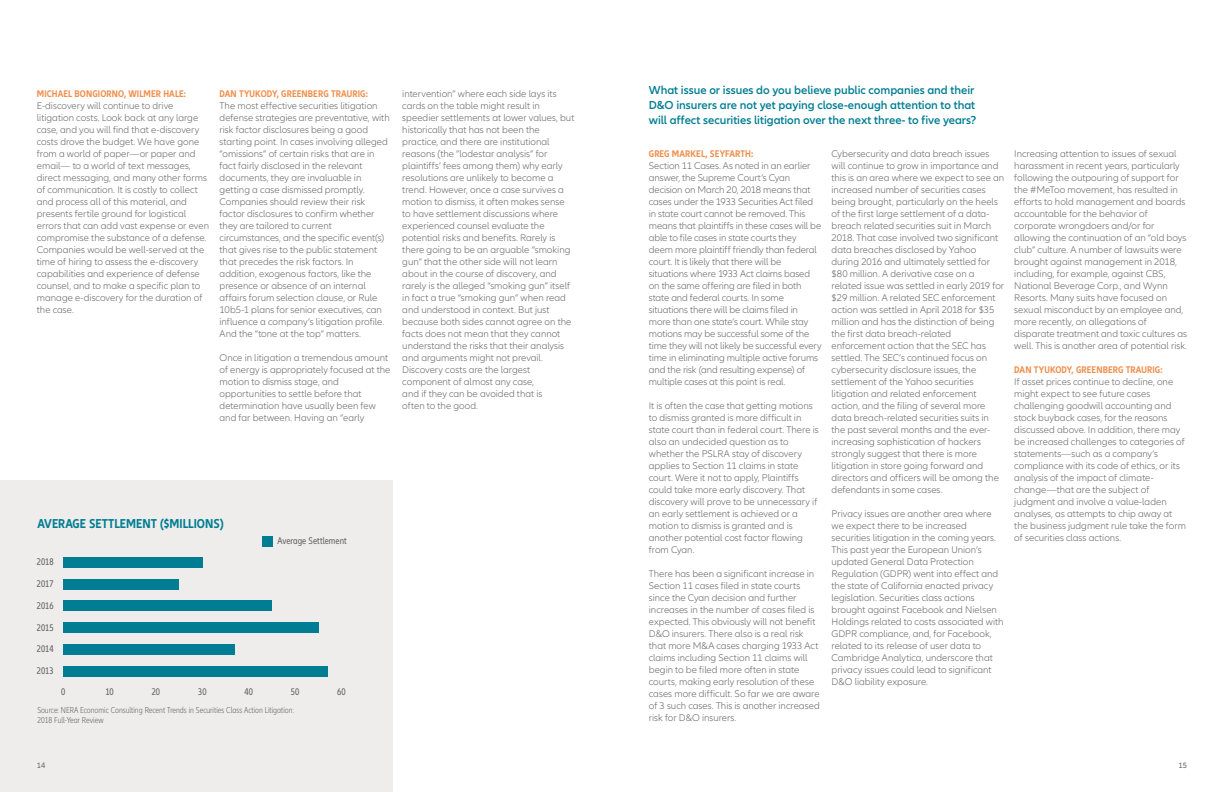
<style>
.page{position:relative;width:1224px;height:792px;background:#fff}
.page>*{position:absolute;margin:0;border:0;box-sizing:border-box;transform-origin:0 0}
.t1{font:700 condensed 13.4px "Allianz Neo";color:#007d92}
.t2{font:600 12px/15px "Allianz Neo";letter-spacing:-.005em;color:#007d92}
.t3{font:300 10px/12px "Allianz Neo";letter-spacing:-.005em;color:#646567}
.t4{font:700 condensed 10px "Allianz Neo";letter-spacing:.01em;color:#f08f4c}
.t5{font:condensed 10px "Allianz Neo";color:#646567}
.t6{font:300 condensed 8.9px/10.7px "Allianz Neo";color:#646567}
.t7{font:8px "Allianz Neo";color:#646567}
</style>
<div class="page">
<div style="left:0;top:481px;width:392px;height:311px;background:#eeedeb"></div>
<div style="left:63px;top:666px;width:265px;height:11px;background:#007d92"></div>
<div style="left:63px;top:644px;width:172px;height:11px;background:#007d92"></div>
<div style="left:63px;top:622px;width:255px;height:11px;background:#007d92"></div>
<div style="left:63px;top:600px;width:209px;height:11px;background:#007d92"></div>
<div style="left:63px;top:579px;width:116px;height:10px;background:#007d92"></div>
<div style="left:63px;top:557px;width:139px;height:11px;background:#007d92"></div>
<div style="left:262px;top:536px;width:10px;height:10px;background:#007d92"></div>
<p class="t4" style="left:37px;top:88px;width:151px">MICHAEL BONGIORNO, WILMER HALE:</p>
<p class="t3" style="left:37px;top:100px;width:174px">E-discovery will continue to drive litigation costs. Look back at any large case, and you will find that e-discovery costs drove the budget. We have gone from a world of paper—or paper and email— to a world of text messages, direct messaging, and many other forms of communication. It is costly to collect and process all of this material, and presents fertile ground for logistical errors that can add vast expense or even compromise the substance of a defense.<br>Companies would be well-served at the time of hiring to assess the e-discovery capabilities and experience of defense counsel, and to make a specific plan to manage e-discovery for the duration of the case.</p>
<p class="t4" style="left:220px;top:88px;width:150px">DAN TYUKODY, GREENBERG TRAURIG:</p>
<p class="t3" style="left:220px;top:100px;width:172px">The most effective securities litigation defense strategies are preventative, with risk factor disclosures being a good starting point. In cases involving alleged “omissions” of certain risks that are in fact fairly disclosed in the relevant documents, they are invaluable in getting a case dismissed promptly.<br>Companies should review their risk factor disclosures to confirm whether they are tailored to current circumstances, and the specific event(s) that gives rise to the public statement that precedes the risk factors. In addition, exogenous factors, like the presence or absence of an internal affairs forum selection clause, or Rule 10b5-1 plans for senior executives, can influence a company’s litigation profile.<br>And the “tone at the top” matters.</p>
<p class="t3" style="left:220px;top:352px;width:172px">Once in litigation a tremendous amount of energy is appropriately focused at the motion to dismiss stage, and opportunities to settle before that determination have usually been few and far between. Having an “early</p>
<h1 class="t1" style="left:37px;top:516px;width:188px">AVERAGE SETTLEMENT ($MILLIONS)</h1>
<p class="t5" style="left:37px;top:556px;width:18px">2018</p>
<p class="t5" style="left:37px;top:578px;width:18px">2017</p>
<p class="t5" style="left:37px;top:600px;width:18px">2016</p>
<p class="t5" style="left:37px;top:622px;width:18px">2015</p>
<p class="t5" style="left:37px;top:643px;width:18px">2014</p>
<p class="t5" style="left:37px;top:665px;width:18px">2013</p>
<p class="t5" style="left:277px;top:535px;width:71px">Average Settlement</p>
<p class="t5" style="left:61px;top:686px;width:6px">0</p>
<p class="t5" style="left:105px;top:686px;width:10px">10</p>
<p class="t5" style="left:152px;top:686px;width:10px">20</p>
<p class="t5" style="left:198px;top:686px;width:10px">30</p>
<p class="t5" style="left:245px;top:686px;width:10px">40</p>
<p class="t5" style="left:291px;top:686px;width:10px">50</p>
<p class="t5" style="left:337px;top:686px;width:10px">60</p>
<p class="t6" style="left:37px;top:705px;width:258px">Source: NERA Economic Consulting Recent Trends in Securities Class Action Litigation:<br>2018 Full-Year Review</p>
<p class="t3" style="left:402px;top:88px;width:174px">intervention” where each side lays its cards on the table might result in speedier settlements at lower values, but historically that has not been the practice, and there are institutional reasons (the “lodestar analysis” for plaintiffs’ fees among them) why early resolutions are unlikely to become a trend. However, once a case survives a motion to dismiss, it often makes sense to have settlement discussions where experienced counsel evaluate the potential risks and benefits. Rarely is there going to be an arguable “smoking gun” that the other side will not learn about in the course of discovery, and rarely is the alleged “smoking gun” itself in fact a true “smoking gun” when read and understood in context. But just because both sides cannot agree on the facts does not mean that they cannot understand the risks that their analysis and arguments might not prevail.<br>Discovery costs are the largest component of almost any case,<br>and if they can be avoided that is<br>often to the good.</p>
<p class="t2" style="left:649px;top:83px;width:329px">What issue or issues do you believe public companies and their<br>D&amp;O insurers are not yet paying close-enough attention to that will affect securities litigation over the next three- to five years?</p>
<p class="t3" style="left:832px;top:148px;width:174px">Cybersecurity and data breach issues will continue to grow in importance and this is an area where we expect to see an increased number of securities cases being brought, particularly on the heels of the first large settlement of a data&shy;breach related securities suit in March 2018. That case involved two significant data breaches disclosed by Yahoo during 2016 and ultimately settled for $80 million. A derivative case on a related issue was settled in early 2019 for $29 million. A related SEC enforcement action was settled in April 2018 for $35 million and has the distinction of being the first data breach-related enforcement action that the SEC has settled. The SEC’s continued focus on cybersecurity disclosure issues, the settlement of the Yahoo securities litigation and related enforcement action, and the filing of several more data breach-related securities suits in the past several months and the ever&shy;increasing sophistication of hackers strongly suggest that there is more litigation in store going forward and directors and officers will be among the defendants in some cases.</p>
<p class="t3" style="left:832px;top:508px;width:174px">Privacy issues are another area where we expect there to be increased securities litigation in the coming years.<br>This past year the European Union’s updated General Data Protection Regulation (GDPR) went into effect and the state of California enacted privacy legislation. Securities class actions brought against Facebook and Nielsen Holdings related to costs associated with GDPR compliance, and, for Facebook, related to its release of user data to Cambridge Analytica, underscore that privacy issues could lead to significant D&amp;O liability exposure.</p>
<p class="t4" style="left:649px;top:148px;width:106px">GREG MARKEL, SEYFARTH:</p>
<p class="t3" style="left:649px;top:160px;width:174px">Section 11 Cases. As noted in an earlier answer, the Supreme Court’s Cyan decision on March 20, 2018 means that cases under the 1933 Securities Act filed in state court cannot be removed. This means that plaintiffs in these cases will be able to file cases in state courts they deem more plaintiff friendly than federal court. It is likely that there will be situations where 1933 Act claims based on the same offering are filed in both state and federal courts. In some situations there will be claims filed in more than one state’s court. While stay motions may be successful some of the time they will not likely be successful every time in eliminating multiple active forums and the risk (and resulting expense) of multiple cases at this point is real.</p>
<p class="t3" style="left:649px;top:400px;width:171px">It is often the case that getting motions to dismiss granted is more difficult in state court than in federal court. There is also an undecided question as to whether the PSLRA stay of discovery applies to Section 11 claims in state court. Were it not to apply, Plaintiffs could take more early discovery. That discovery will prove to be unnecessary if an early settlement is achieved or a motion to dismiss is granted and is another potential cost factor flowing from Cyan.</p>
<p class="t3" style="left:649px;top:568px;width:172px">There has been a significant increase in Section 11 cases filed in state courts since the Cyan decision and further increases in the number of cases filed is expected. This obviously will not benefit D&amp;O insurers. There also is a real risk that more M&amp;A cases charging 1933 Act claims including Section 11 claims will begin to be filed more often in state courts, making early resolution of these cases more difficult. So far we are aware of 3 such cases. This is another increased risk for D&amp;O insurers.</p>
<p class="t3" style="left:1014px;top:148px;width:174px">Increasing attention to issues of sexual harassment in recent years, particularly following the outpouring of support for the #MeToo movement, has resulted in efforts to hold management and boards accountable for the behavior of corporate wrongdoers and/or for allowing the continuation of an “old boys club” culture. A number of lawsuits were brought against management in 2018, including, for example, against CBS, National Beverage Corp., and Wynn Resorts. Many suits have focused on sexual misconduct by an employee and, more recently, on allegations of disparate treatment and toxic cultures as well. This is another area of potential risk.</p>
<p class="t4" style="left:1014px;top:364px;width:150px">DAN TYUKODY, GREENBERG TRAURIG:</p>
<p class="t3" style="left:1014px;top:376px;width:173px">If asset prices continue to decline, one might expect to see future cases challenging goodwill accounting and stock buyback cases, for the reasons discussed above. In addition, there may be increased challenges to categories of statements—such as a company’s compliance with its code of ethics, or its analysis of the impact of climate&shy;change—that are the subject of judgment and involve a value-laden analyses, as attempts to chip away at the business judgment rule take the form of securities class actions.</p>
<p class="t7" style="left:37px;top:761px;width:10px">14</p>
<p class="t7" style="left:1178px;top:761px;width:10px">15</p>
</div>
